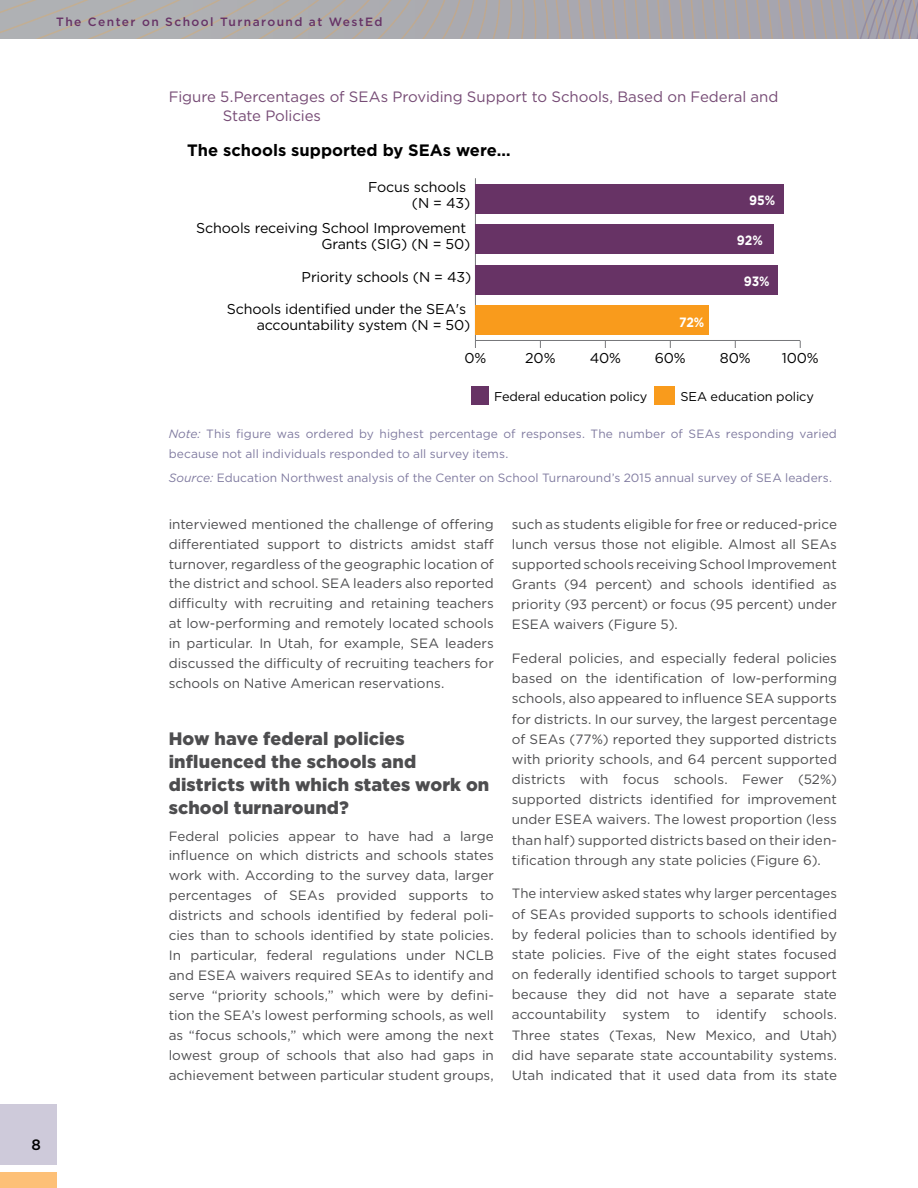
<style>
.page{position:relative;width:918px;height:1188px;background:#fff}
.page>*{position:absolute;margin:0;border:0;box-sizing:border-box;transform-origin:0 0}
.OLD_H2{font:900 18px/23px "Gotham";letter-spacing:.005em;color:#4d4d4f}
.t1{font:700 16.5px "Gotham";color:#000}
.Table_Figure_Title{font:15px/19.5px "Gotham";letter-spacing:-.005em;color:#764b75}
.t2{font:500 15px "Gotham";color:#000}
.t3{font:14.25px/15.8px "Gotham";letter-spacing:-.01em;color:#000;text-align:right}
.Body{font:13.5px/20.1px "Gotham";color:#4d4d4f;text-align:justify}
.t4{font:700 13.5px "Gotham";letter-spacing:-.01em;color:#fff;scale:.9 1}
.t5{font:12.75px "Gotham";letter-spacing:-.01em;color:#000}
.Table_Figure_Notes{font:12px/19.5px "Gotham";letter-spacing:.005em;color:#807ba0}
.t6{font:500 12px "Gotham";letter-spacing:.12em;color:#673366}
.s1{font-style:italic}
</style>
<div class="page">
<div style="left:0;top:1172px;width:56px;height:16px;background:#fdc077"></div>
<div style="left:0;top:1104px;width:56px;height:61px;background:#c9c5d6"></div>
<svg style="left:0;top:0;width:918px;height:38px;background:#acaaad"></svg>
<hr style="left:475px;top:340px;width:325px;height:1px;background:#77787b">
<hr style="left:475px;top:178px;width:1px;height:162px;background:#77787b">
<div style="left:475px;top:184px;width:309px;height:29px;background:#673365"></div>
<div style="left:475px;top:224px;width:299px;height:30px;background:#673365"></div>
<div style="left:475px;top:265px;width:303px;height:29px;background:#673365"></div>
<div style="left:475px;top:306px;width:234px;height:29px;background:#f99b1c"></div>
<div style="left:655px;top:387px;width:20px;height:18px;background:#f99b1c"></div>
<div style="left:472px;top:387px;width:17px;height:18px;background:#673365"></div>
<p class="t6" style="left:56px;top:14px;width:328px">The Center on School Turnaround at WestEd</p>
<p class="t2" style="left:32px;top:1135px;width:11px">8</p>
<p class="Table_Figure_Title" style="left:223px;top:87px;width:557px;text-indent:-54px">Figure 5.Percentages of SEAs Providing Support to Schools, Based on Federal and<br>State Policies</p>
<p class="t1" style="left:187px;top:139px;width:325px">The schools supported by SEAs were…</p>
<p class="t3" style="left:368px;top:179px;width:104px">Focus schools (N = 43)</p>
<p class="t3" style="left:196px;top:220px;width:276px">Schools receiving School Improvement<br>Grants (SIG) (N = 50)</p>
<p class="t3" style="left:302px;top:269px;width:171px">Priority schools (N = 43)</p>
<p class="t3" style="left:227px;top:301px;width:245px">Schools identified under the SEA's accountability system (N = 50)</p>
<p class="t4" style="left:679px;top:313px;width:30px">72%</p>
<p class="t4" style="left:749px;top:191px;width:30px">95%</p>
<p class="t4" style="left:737px;top:231px;width:30px">92%</p>
<p class="t4" style="left:744px;top:272px;width:30px">93%</p>
<p class="t3" style="left:464px;top:350px;width:23px">0%</p>
<p class="t3" style="left:525px;top:350px;width:32px">20%</p>
<p class="t3" style="left:590px;top:350px;width:33px">40%</p>
<p class="t3" style="left:655px;top:350px;width:33px">60%</p>
<p class="t3" style="left:720px;top:350px;width:32px">80%</p>
<p class="t3" style="left:782px;top:350px;width:38px">100%</p>
<p class="t5" style="left:494px;top:388px;width:155px">Federal education policy</p>
<p class="t5" style="left:681px;top:388px;width:135px">SEA education policy</p>
<p class="Table_Figure_Notes" style="left:169px;top:424px;width:670px"><span class="s1">Note:</span> This figure was ordered by highest percentage of responses. The number of SEAs responding varied because not all individuals responded to all survey items.</p>
<p class="Table_Figure_Notes" style="left:169px;top:467px;width:665px"><span class="s1">Source:</span> Education Northwest analysis of the Center on School Turnaround’s 2015 annual survey of SEA leaders.</p>
<p class="Body" style="left:169px;top:514px;width:327px">interviewed mentioned the challenge of offering differentiated support to districts amidst staff turnover, regardless of the geographic location of the district and school. SEA leaders also reported difficulty with recruiting and retaining teachers at low-performing and remotely located schools in particular. In Utah, for example, SEA leaders discussed the difficulty of recruiting teachers for schools on Native American reservations.</p>
<h2 class="OLD_H2" style="left:169px;top:727px;width:322px">How have federal policies influenced the schools and districts with which states work on school turnaround?</h2>
<p class="Body" style="left:169px;top:825px;width:327px">Federal policies appear to have had a large influence on which districts and schools states work with. According to the survey data, larger percentages of SEAs provided supports to districts and schools identified by federal poli&shy;cies than to schools identified by state policies.<br>In particular, federal regulations under NCLB and ESEA waivers required SEAs to identify and serve “priority schools,” which were by defini&shy;tion the SEA’s lowest performing schools, as well as “focus schools,” which were among the next lowest group of schools that also had gaps in achievement between particular student groups,</p>
<p class="Body" style="left:512px;top:513px;width:327px">such as students eligible for free or reduced‑price lunch versus those not eligible. Almost all SEAs supported schools receiving School Improvement Grants (94 percent) and schools identified as priority (93 percent) or focus (95 percent) under ESEA waivers (Figure 5).</p>
<p class="Body" style="left:512px;top:648px;width:327px">Federal policies, and especially federal policies based on the identification of low-performing schools, also appeared to influence SEA supports for districts. In our survey, the largest percentage of SEAs (77%) reported they supported districts with priority schools, and 64 percent supported districts with focus schools. Fewer (52%) supported districts identified for improvement under ESEA waivers. The lowest proportion (less than half) supported districts based on their iden&shy;tification through any state policies (Figure 6).</p>
<p class="Body" style="left:512px;top:883px;width:327px">The interview asked states why larger percentages of SEAs provided supports to schools identified by federal policies than to schools identified by state policies. Five of the eight states focused on federally identified schools to target support because they did not have a separate state accountability system to identify schools.<br>Three states (Texas, New Mexico, and Utah) did have separate state accountability systems.<br>Utah indicated that it used data from its state</p>
</div>
